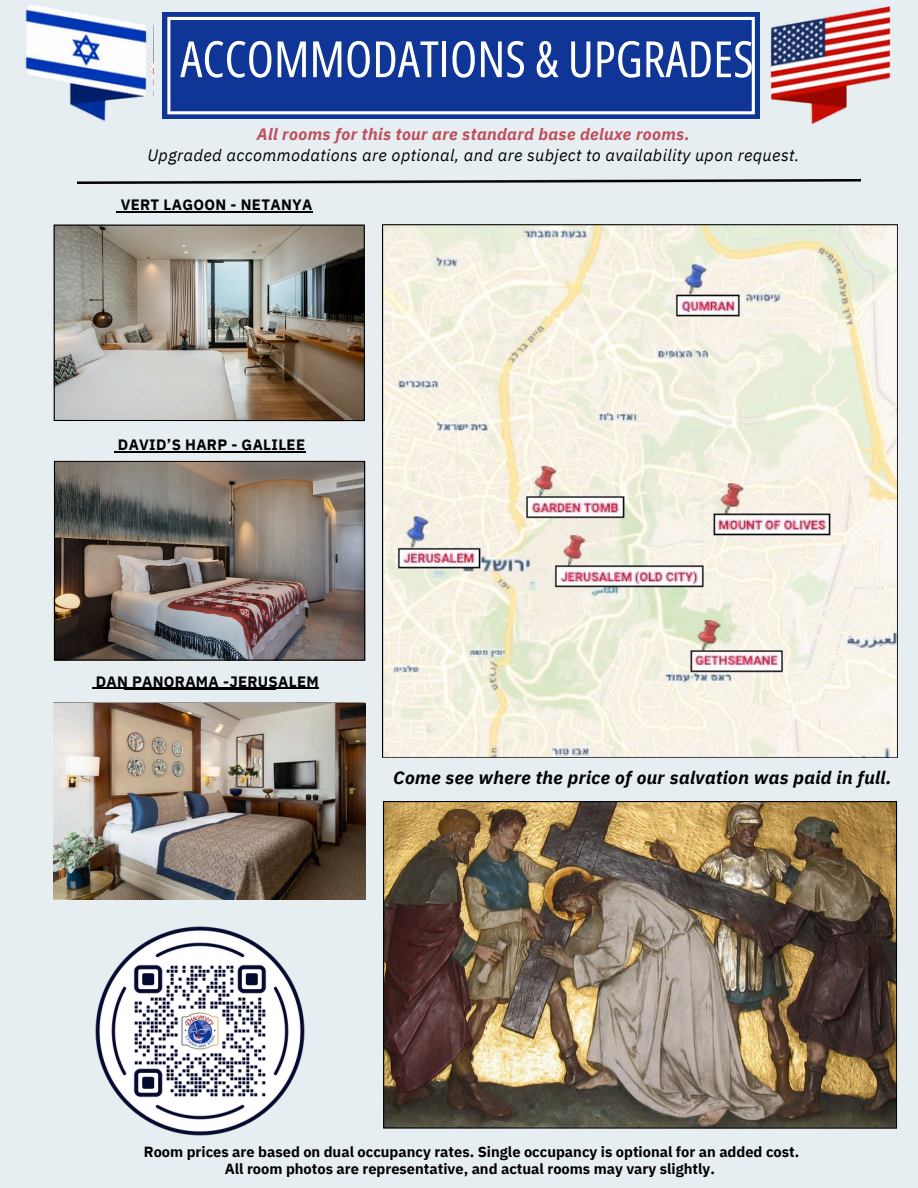
<style>
.page{position:relative;width:918px;height:1188px;background:#e6eef2}
.page>*{position:absolute;margin:0;border:0;box-sizing:border-box;transform-origin:0 0}
.t1{font:50.1px "Open Sans Condensed";color:#fff}
.t2{font:italic 700 18px "IBM Plex Sans";letter-spacing:.02em;color:#000}
.t3{font:italic 16.5px/21.3px "IBM Plex Sans";letter-spacing:.02em;color:#000;text-align:center}
.t4{font:700 15px "IBM Plex Sans";letter-spacing:.02em;color:#000}
.t5{font:700 14.7px/16.8px "IBM Plex Sans";color:#000;text-align:center}
.s1{font-weight:700;color:#bd505b}
</style>
<div class="page">
<img style="left:54px;top:225px;width:311px;height:196px">
<img style="left:78px;top:179px;width:783px;height:5px">
<img style="left:383px;top:801px;width:514px;height:327px">
<img style="left:383px;top:225px;width:514px;height:533px">
<img style="left:54px;top:461px;width:311px;height:200px">
<svg style="left:163px;top:12px;width:597px;height:107px;background:#183c9a"></svg>
<svg style="left:167px;top:17px;width:588px;height:97px;background:#20439d"></svg>
<img style="left:25px;top:5px;width:128px;height:117px">
<img style="left:770px;top:6px;width:122px;height:119px">
<img style="left:96px;top:926px;width:209px;height:210px">
<hr style="left:118px;top:451px;width:187px;height:2px;background:#000">
<hr style="left:121px;top:211px;width:192px;height:2px;background:#000">
<hr style="left:128px;top:688px;width:147px;height:2px;background:#000">
<img style="left:54px;top:704px;width:312px;height:196px">
<hr style="left:96px;top:688px;width:223px;height:1px;background:#000">
<p class="t1" style="left:180px;top:24px;width:575px">ACCOMMODATIONS &amp; UPGRADES</p>
<p class="t3" style="left:147px;top:123px;width:653px"><span class="s1">All rooms for this tour are standard base deluxe rooms.<br></span>Upgraded accommodations are optional, and are subject to availability upon request.</p>
<h4 class="t4" style="left:121px;top:194px;width:193px">VERT LAGOON - NETANYA</h4>
<p class="t4" style="left:118px;top:434px;width:189px">DAVID’S HARP - GALILEE</p>
<p class="t4" style="left:96px;top:671px;width:225px">DAN PANORAMA -JERUSALEM</p>
<p class="t2" style="left:393px;top:765px;width:500px">Come see where the price of our salvation was paid in full.</p>
<h4 class="t5" style="left:144px;top:1143px;width:657px">Room prices are based on dual occupancy rates. Single occupancy is optional for an added cost.<br>All room photos are representative, and actual rooms may vary slightly.</h4>
</div>
